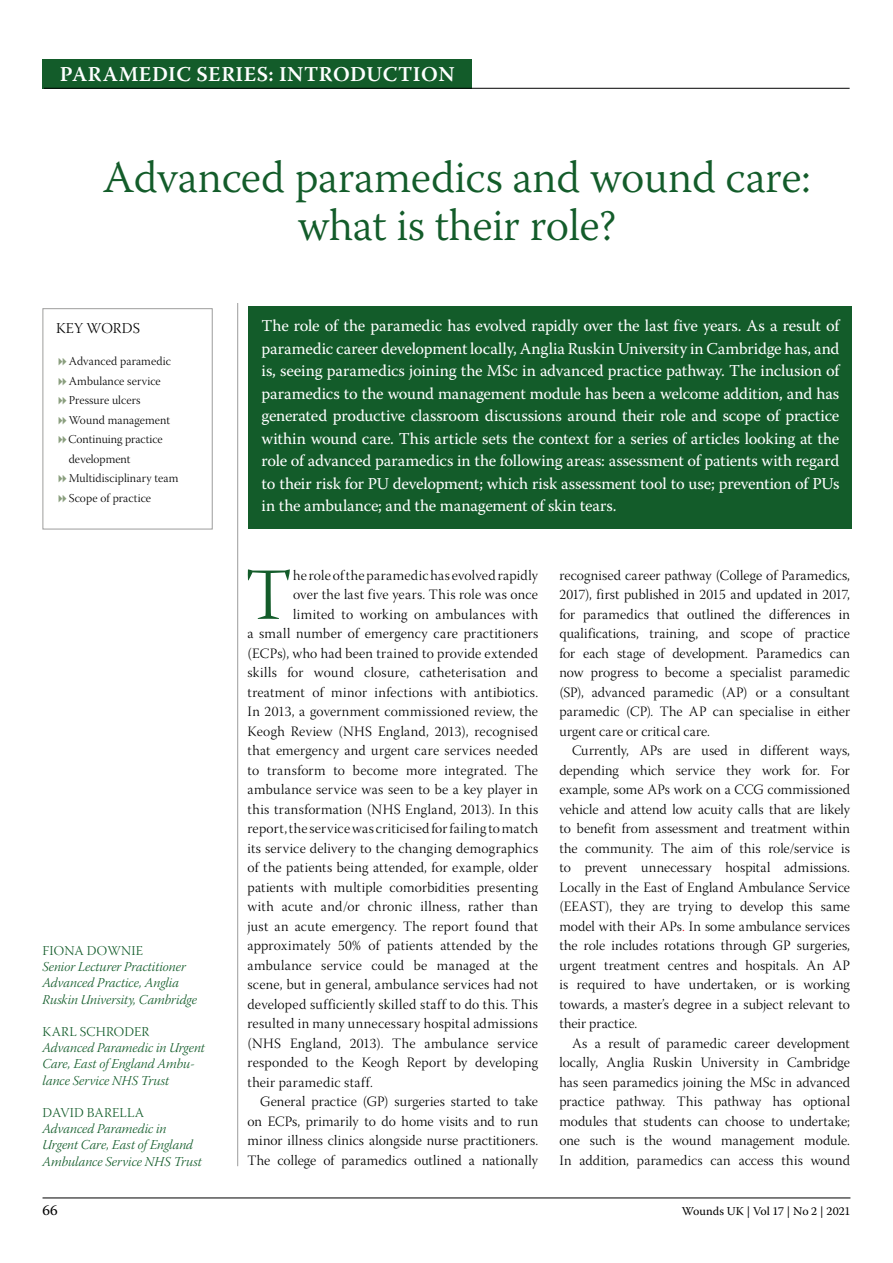
<style>
.page{position:relative;width:893px;height:1263px;background:#fff}
.page>*{position:absolute;margin:0;border:0;box-sizing:border-box;transform-origin:0 0}
.t1{font:73.35px "Warnock Pro Light Subh";color:#135c2a}
.t2{font:300 45px/48px "Warnock Pro";letter-spacing:-.01em;color:#135c2a;text-align:center}
.t3{font:600 21px "Warnock Pro";letter-spacing:.025em;color:#fff}
.t4{font:16.5px/22.5px "Warnock Pro";letter-spacing:-.01em;color:#fff;text-align:justify}
.t5{font:15px "Warnock Pro Light Subh";letter-spacing:.01em;color:#000}
.t6{font:15px "Warnock Pro";color:#000}
.t7{font:14.25px/19.5px "Warnock Pro Light Subh";letter-spacing:.015em;color:#000;text-align:justify}
.t8{font:13.5px/16.2px "Warnock Pro Light It Subh";color:#135c2a}
.t9{font:13.5px "Warnock Pro Light Subh";letter-spacing:.015em;color:#135c2a}
.t10{font:12px/19.5px "Warnock Pro Light Subh";letter-spacing:.01em;color:#000}
.t11{font:12px "Warnock Pro";letter-spacing:-.005em;color:#000}
.s1{color:#e30613}
</style>
<div class="page">
<div style="left:43px;top:59px;width:429px;height:29px;background:#135c2a"></div>
<hr style="left:44px;top:88px;width:806px;height:1px;background:#000">
<hr style="left:43px;top:1197px;width:807px;height:1px;background:#000">
<hr style="left:237px;top:303px;width:1px;height:863px;background:#9d9d9c">
<div style="left:249px;top:306px;width:603px;height:222px;background:#135c2a"></div>
<div style="left:43px;top:308px;width:170px;height:221px;border:1px solid #9d9d9c"></div>
<h3 class="t3" style="left:60px;top:62px;width:396px">PARAMEDIC SERIES: INTRODUCTION</h3>
<h2 class="t2" style="left:103px;top:152px;width:709px">Advanced paramedics and wound care: what is their role?</h2>
<p class="t5" style="left:56px;top:320px;width:85px">KEY WORDS</p>
<p class="t10" style="left:69px;top:353px;width:111px">Advanced paramedic<br>Ambulance service<br>Pressure ulcers<br>Wound management<br>Continuing practice development<br>Multidisciplinary team<br>Scope of practice</p>
<p class="t9" style="left:43px;top:943px;width:102px">FIONA DOWNIE</p>
<p class="t8" style="left:43px;top:960px;width:156px">Senior Lecturer Practitioner<br>Advanced Practice, Anglia<br>Ruskin University, Cambridge</p>
<p class="t9" style="left:43px;top:1024px;width:108px">KARL SCHRODER</p>
<p class="t8" style="left:43px;top:1041px;width:164px">Advanced Paramedic in Urgent<br>Care, East of England Ambu&shy;lance Service NHS Trust</p>
<p class="t9" style="left:43px;top:1105px;width:103px">DAVID BARELLA</p>
<p class="t8" style="left:43px;top:1122px;width:161px">Advanced Paramedic in<br>Urgent Care, East of England<br>Ambulance Service NHS Trust</p>
<p class="t4" style="left:261px;top:314px;width:579px">The role of the paramedic has evolved rapidly over the last five years. As a result of paramedic career development locally, Anglia Ruskin University in Cambridge has, and is, seeing paramedics joining the MSc in advanced practice pathway. The inclusion of paramedics to the wound management module has been a welcome addition, and has generated productive classroom discussions around their role and scope of practice within wound care. This article sets the context for a series of articles looking at the role of advanced paramedics in the following areas: assessment of patients with regard to their risk for PU development; which risk assessment tool to use; prevention of PUs in the ambulance; and the management of skin tears.</p>
<h1 class="t1" style="left:245px;top:555px;width:48px">T</h1>
<p class="t7" style="left:293px;top:567px;width:247px">he role of the paramedic has evolved rapidly</p>
<p class="t7" style="left:293px;top:587px;width:246px">over the last five years. This role was once</p>
<p class="t7" style="left:293px;top:606px;width:246px">limited to working on ambulances with</p>
<p class="t7" style="left:247px;top:625px;width:292px">a small number of emergency care practitioners</p>
<p class="t7" style="left:247px;top:645px;width:292px">(ECPs), who had been trained to provide extended</p>
<p class="t7" style="left:247px;top:664px;width:292px">skills for wound closure, catheterisation and</p>
<p class="t7" style="left:247px;top:684px;width:292px">treatment of minor infections with antibiotics.</p>
<p class="t7" style="left:247px;top:703px;width:292px">In 2013, a government commissioned review, the</p>
<p class="t7" style="left:247px;top:723px;width:292px">Keogh Review (NHS England, 2013), recognised</p>
<p class="t7" style="left:247px;top:742px;width:292px">that emergency and urgent care services needed</p>
<p class="t7" style="left:247px;top:762px;width:292px">to transform to become more integrated. The</p>
<p class="t7" style="left:247px;top:781px;width:292px">ambulance service was seen to be a key player in</p>
<p class="t7" style="left:247px;top:801px;width:292px">this transformation (NHS England, 2013). In this</p>
<p class="t7" style="left:247px;top:820px;width:292px">report, the service was criticised for failing to match</p>
<p class="t7" style="left:247px;top:840px;width:292px">its service delivery to the changing demographics</p>
<p class="t7" style="left:247px;top:859px;width:292px">of the patients being attended, for example, older</p>
<p class="t7" style="left:247px;top:879px;width:292px">patients with multiple comorbidities presenting</p>
<p class="t7" style="left:247px;top:898px;width:292px">with acute and/or chronic illness, rather than</p>
<p class="t7" style="left:247px;top:918px;width:292px">just an acute emergency. The report found that</p>
<p class="t7" style="left:247px;top:937px;width:292px">approximately 50% of patients attended by the</p>
<p class="t7" style="left:247px;top:957px;width:292px">ambulance service could be managed at the</p>
<p class="t7" style="left:247px;top:976px;width:292px">scene, but in general, ambulance services had not</p>
<p class="t7" style="left:247px;top:996px;width:292px">developed sufficiently skilled staff to do this. This</p>
<p class="t7" style="left:247px;top:1015px;width:292px">resulted in many unnecessary hospital admissions</p>
<p class="t7" style="left:247px;top:1035px;width:292px">(NHS England, 2013). The ambulance service</p>
<p class="t7" style="left:247px;top:1054px;width:292px">responded to the Keogh Report by developing</p>
<p class="t7" style="left:247px;top:1074px;width:127px">their paramedic staff.</p>
<p class="t7" style="left:260px;top:1093px;width:279px">General practice (GP) surgeries started to take</p>
<p class="t7" style="left:247px;top:1113px;width:292px">on ECPs, primarily to do home visits and to run</p>
<p class="t7" style="left:247px;top:1132px;width:292px">minor illness clinics alongside nurse practitioners.</p>
<p class="t7" style="left:247px;top:1152px;width:292px">The college of paramedics outlined a nationally</p>
<p class="t7" style="left:559px;top:567px;width:292px">recognised career pathway (College of Paramedics, 2017), first published in 2015 and updated in 2017, for paramedics that outlined the differences in qualifications, training, and scope of practice for each stage of development. Paramedics can now progress to become a specialist paramedic (SP), advanced paramedic (AP) or a consultant paramedic (CP). The AP can specialise in either urgent care or critical care.</p>
<p class="t7" style="left:559px;top:742px;width:292px;text-indent:13px">Currently, APs are used in different ways, depending which service they work for. For example, some APs work on a CCG commissioned vehicle and attend low acuity calls that are likely to benefit from assessment and treatment within the community. The aim of this role/service is to prevent unnecessary hospital admissions.<br>Locally in the East of England Ambulance Service (EEAST), they are trying to develop this same model with their APs<span class="s1">.</span> In some ambulance services the role includes rotations through GP surgeries, urgent treatment centres and hospitals. An AP is required to have undertaken, or is working towards, a master’s degree in a subject relevant to their practice.</p>
<p class="t7" style="left:559px;top:1035px;width:292px;text-indent:13px">As a result of paramedic career development locally, Anglia Ruskin University in Cambridge has seen paramedics joining the MSc in advanced practice pathway. This pathway has optional modules that students can choose to undertake; one such is the wound management module.<br>In addition, paramedics can access this wound</p>
<p class="t6" style="left:43px;top:1201px;width:17px">66</p>
<p class="t11" style="left:682px;top:1204px;width:170px">Wounds UK | Vol 17 | No 2 | 2021</p>
</div>
